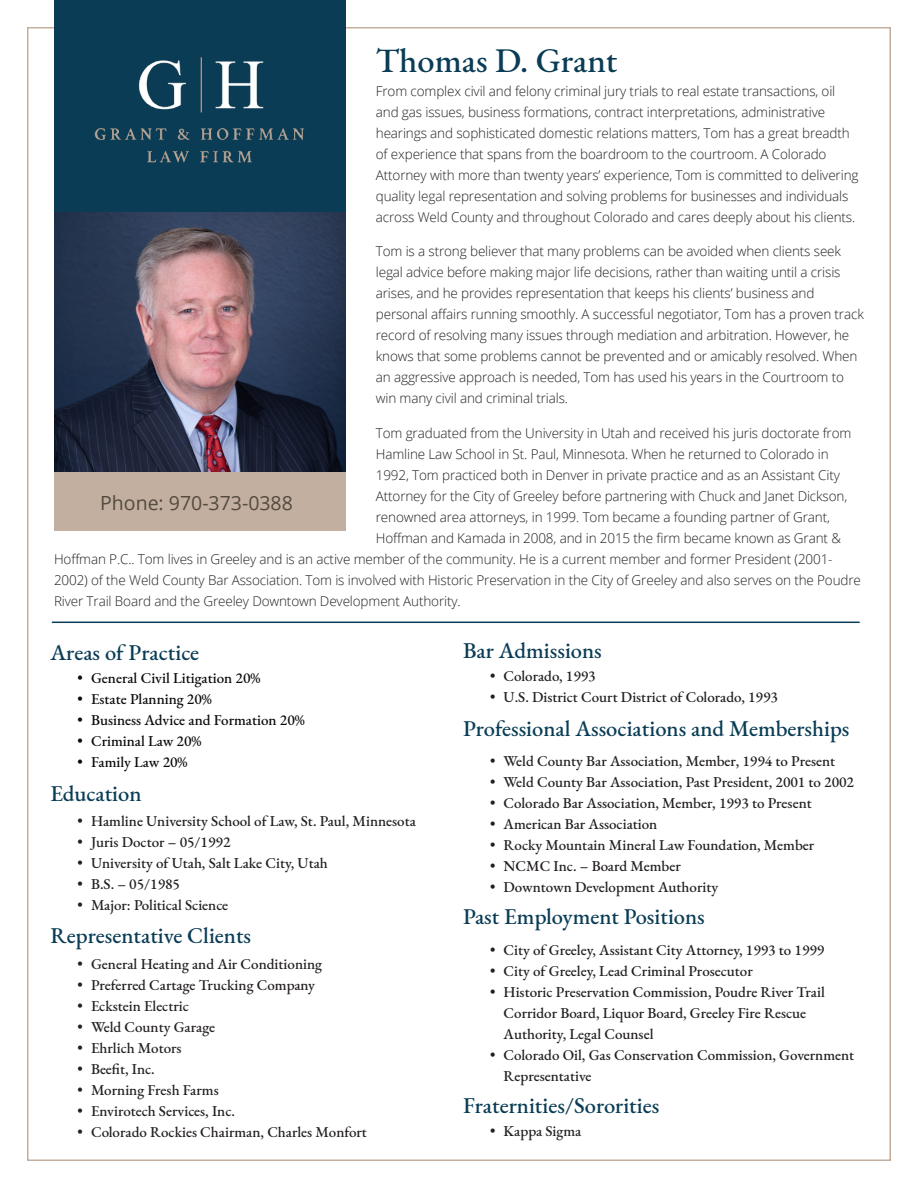
<style>
.page{position:relative;width:918px;height:1188px;background:#fff}
.page>*{position:absolute;margin:0;border:0;box-sizing:border-box;transform-origin:0 0}
.t1{font:500 34.5px "EB Garamond";color:#0a3d55}
.t2{font:500 22.5px "EB Garamond";color:#0a3d55}
.t3{font:19.5px "Open Sans";color:#534a40}
.t4{font:500 15px/21px "EB Garamond";color:#231f20}
.t5{font:500 15px "EB Garamond";color:#090b0a}
.t6{font:300 13.5px/21px "Open Sans";letter-spacing:-.01em;color:#231f20}
</style>
<div class="page">
<img style="left:54px;top:212px;width:292px;height:261px">
<div style="left:54px;top:0;width:292px;height:212px;background:#0a3d55"></div>
<img style="left:94px;top:57px;width:211px;height:106px">
<hr style="left:52px;top:622px;width:808px;height:1px;background:#0a3d55">
<div style="left:54px;top:473px;width:292px;height:58px;background:#c2af9f"></div>
<p class="t1" style="left:376px;top:37px;width:243px">Thomas D. Grant</p>
<p class="t6" style="left:376px;top:80px;width:484px">From complex civil and felony criminal jury trials to real estate transactions, oil and gas issues, business formations, contract interpretations, administrative hearings and sophisticated domestic relations matters, Tom has a great breadth of experience that spans from the boardroom to the courtroom. A Colorado Attorney with more than twenty years’ experience, Tom is committed to delivering quality legal representation and solving problems for businesses and individuals across Weld County and throughout Colorado and cares deeply about his clients.</p>
<p class="t6" style="left:376px;top:240px;width:490px">Tom is a strong believer that many problems can be avoided when clients seek legal advice before making major life decisions, rather than waiting until a crisis arises, and he provides representation that keeps his clients’ business and personal affairs running smoothly. A successful negotiator, Tom has a proven track record of resolving many issues through mediation and arbitration. However, he knows that some problems cannot be prevented and or amicably resolved. When an aggressive approach is needed, Tom has used his years in the Courtroom to win many civil and criminal trials.</p>
<p class="t6" style="left:376px;top:422px;width:477px">Tom graduated from the University in Utah and received his juris doctorate from</p>
<p class="t6" style="left:376px;top:443px;width:454px">Hamline Law School in St. Paul, Minnesota. When he returned to Colorado in</p>
<p class="t6" style="left:376px;top:464px;width:466px">1992, Tom practiced both in Denver in private practice and as an Assistant City</p>
<p class="t6" style="left:376px;top:485px;width:473px">Attorney for the City of Greeley before partnering with Chuck and Janet Dickson,</p>
<p class="t6" style="left:376px;top:506px;width:456px">renowned area attorneys, in 1999. Tom became a founding partner of Grant,</p>
<p class="t6" style="left:376px;top:527px;width:467px">Hoffman and Kamada in 2008, and in 2015 the firm became known as Grant &amp;</p>
<p class="t6" style="left:54px;top:548px;width:780px">Hoffman P.C.. Tom lives in Greeley and is an active member of the community. He is a current member and former President (2001-</p>
<p class="t6" style="left:54px;top:569px;width:809px">2002) of the Weld County Bar Association. Tom is involved with Historic Preservation in the City of Greeley and also serves on the Poudre</p>
<p class="t6" style="left:54px;top:590px;width:408px">River Trail Board and the Greeley Downtown Development Authority.</p>
<p class="t3" style="left:100px;top:489px;width:194px">Phone: 970-373-0388</p>
<p class="t2" style="left:51px;top:637px;width:150px">Areas of Practice</p>
<p class="t5" style="left:78px;top:668px;width:184px">• General Civil Litigation 20%</p>
<p class="t5" style="left:78px;top:689px;width:136px">• Estate Planning 20%</p>
<p class="t5" style="left:78px;top:710px;width:229px">• Business Advice and Formation 20%</p>
<p class="t5" style="left:78px;top:731px;width:126px">• Criminal Law 20%</p>
<p class="t5" style="left:78px;top:752px;width:112px">• Family Law 20%</p>
<p class="t2" style="left:51px;top:778px;width:93px">Education</p>
<p class="t4" style="left:78px;top:811px;width:340px">• Hamline University School of Law, St. Paul, Minnesota</p>
<p class="t4" style="left:78px;top:832px;width:154px">• Juris Doctor – 05/1992</p>
<p class="t4" style="left:78px;top:853px;width:252px">• University of Utah, Salt Lake City, Utah</p>
<p class="t4" style="left:78px;top:874px;width:104px">• B.S. – 05/1985</p>
<p class="t4" style="left:78px;top:895px;width:152px">• Major: Political Science</p>
<p class="t2" style="left:51px;top:921px;width:202px">Representative Clients</p>
<p class="t4" style="left:78px;top:953px;width:246px">• General Heating and Air Conditioning</p>
<p class="t4" style="left:78px;top:974px;width:239px">• Preferred Cartage Trucking Company</p>
<p class="t4" style="left:78px;top:995px;width:113px">• Eckstein Electric</p>
<p class="t4" style="left:78px;top:1016px;width:139px">• Weld County Garage</p>
<p class="t4" style="left:78px;top:1037px;width:106px">• Ehrlich Motors</p>
<p class="t4" style="left:78px;top:1058px;width:79px">• Beefit, Inc.</p>
<p class="t4" style="left:78px;top:1079px;width:143px">• Morning Fresh Farms</p>
<p class="t4" style="left:78px;top:1100px;width:159px">• Envirotech Services, Inc.</p>
<p class="t4" style="left:78px;top:1121px;width:291px">• Colorado Rockies Chairman, Charles Monfort</p>
<p class="t2" style="left:463px;top:635px;width:140px">Bar Admissions</p>
<p class="t4" style="left:490px;top:665px;width:107px">• Colorado, 1993</p>
<p class="t4" style="left:490px;top:686px;width:289px">• U.S. District Court District of Colorado, 1993</p>
<p class="t2" style="left:463px;top:714px;width:388px">Professional Associations and Memberships</p>
<p class="t4" style="left:490px;top:750px;width:347px">• Weld County Bar Association, Member, 1994 to Present</p>
<p class="t4" style="left:490px;top:771px;width:366px">• Weld County Bar Association, Past President, 2001 to 2002</p>
<p class="t4" style="left:490px;top:792px;width:323px">• Colorado Bar Association, Member, 1993 to Present</p>
<p class="t4" style="left:490px;top:813px;width:169px">• American Bar Association</p>
<p class="t4" style="left:490px;top:834px;width:326px">• Rocky Mountain Mineral Law Foundation, Member</p>
<p class="t4" style="left:490px;top:855px;width:192px">• NCMC Inc. – Board Member</p>
<p class="t4" style="left:490px;top:876px;width:230px">• Downtown Development Authority</p>
<p class="t2" style="left:463px;top:902px;width:243px">Past Employment Positions</p>
<p class="t4" style="left:490px;top:939px;width:336px">• City of Greeley, Assistant City Attorney, 1993 to 1999</p>
<p class="t4" style="left:490px;top:960px;width:264px">• City of Greeley, Lead Criminal Prosecutor</p>
<p class="t4" style="left:504px;top:981px;width:323px;text-indent:-14px">• Historic Preservation Commission, Poudre River Trail<br>Corridor Board, Liquor Board, Greeley Fire Rescue<br>Authority, Legal Counsel</p>
<p class="t4" style="left:504px;top:1044px;width:352px;text-indent:-14px">• Colorado Oil, Gas Conservation Commission, Government<br>Representative</p>
<p class="t2" style="left:463px;top:1090px;width:198px">Fraternities/Sororities</p>
<p class="t4" style="left:490px;top:1120px;width:93px">• Kappa Sigma</p>
</div>
